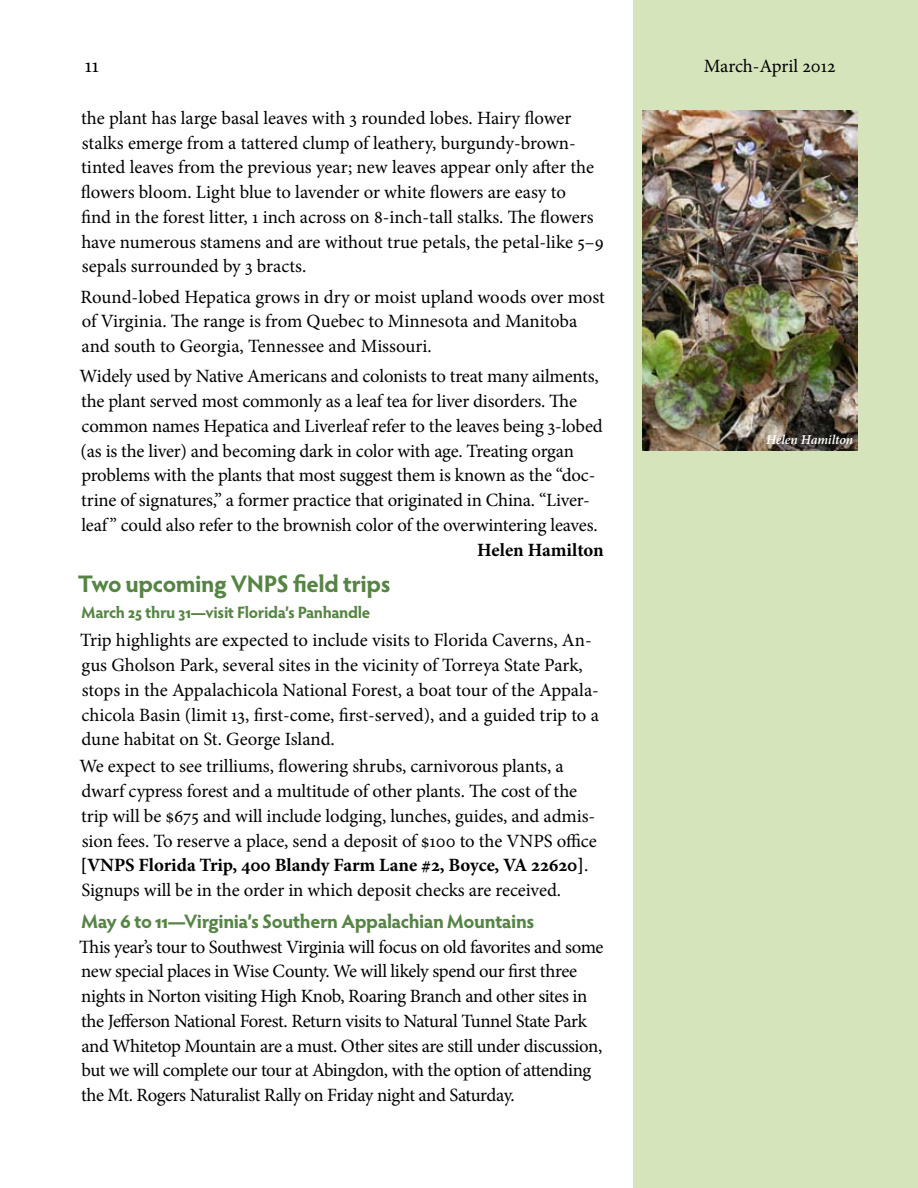
<style>
.page{position:relative;width:918px;height:1188px;background:#fff}
.page>*{position:absolute;margin:0;border:0;box-sizing:border-box;transform-origin:0 0}
.t1{font:700 24px "Hypatia Sans Pro";letter-spacing:-.02em;color:#568445}
.t2{font:21px "Minion Pro";color:#000}
.t3{font:700 19.5px "Hypatia Sans Pro";letter-spacing:-.02em;color:#568445}
.t4{font:18.75px/24.8px "Minion Pro";letter-spacing:-.01em;color:#000}
.t5{font:700 18.75px "Minion Pro";letter-spacing:-.005em;color:#000}
.t6{font:700 16.5px "Hypatia Sans Pro";letter-spacing:-.025em;color:#568445}
.t7{font:italic 600 13.5px "Minion Pro";letter-spacing:-.01em;color:#fff}
.s1{font-weight:700}
</style>
<div class="page">
<div style="left:634px;top:0;width:284px;height:1188px;background:#d5e4bb"></div>
<img style="left:642px;top:110px;width:216px;height:340px">
<p class="t2" style="left:85px;top:51px;width:16px">11</p>
<p class="t4" style="left:704px;top:54px;width:133px">March-April 2012</p>
<p class="t4" style="left:81px;top:106px;width:524px">the plant has large basal leaves with 3 rounded lobes. Hairy flower stalks emerge from a tattered clump of leathery, burgundy-brown&shy;tinted leaves from the previous year; new leaves appear only after the flowers bloom. Light blue to lavender or white flowers are easy to<br>find in the forest litter, 1 inch across on 8-inch-tall stalks. The flowers have numerous stamens and are without true petals, the petal-like 5–9 sepals surrounded by 3 bracts.</p>
<p class="t4" style="left:81px;top:284px;width:526px">Round-lobed Hepatica grows in dry or moist upland woods over most of Virginia. The range is from Quebec to Minnesota and Manitoba and south to Georgia, Tennessee and Missouri.</p>
<p class="t4" style="left:80px;top:364px;width:525px">Widely used by Native Americans and colonists to treat many ailments, the plant served most commonly as a leaf tea for liver disorders. The common names Hepatica and Liverleaf refer to the leaves being 3-lobed (as is the liver) and becoming dark in color with age. Treating organ problems with the plants that most suggest them is known as the “doc&shy;trine of signatures,” a former practice that originated in China. “Liver&shy;leaf” could also refer to the brownish color of the overwintering leaves.</p>
<p class="t5" style="left:477px;top:536px;width:128px">Helen Hamilton</p>
<p class="t1" style="left:78px;top:567px;width:314px">Two upcoming VNPS field trips</p>
<p class="t6" style="left:82px;top:601px;width:290px">March 25 thru 31—visit Florida’s Panhandle</p>
<p class="t4" style="left:80px;top:628px;width:520px">Trip highlights are expected to include visits to Florida Caverns, An&shy;gus Gholson Park, several sites in the vicinity of Torreya State Park, stops in the Appalachicola National Forest, a boat tour of the Appala&shy;chicola Basin (limit 13, first-come, first-served), and a guided trip to a dune habitat on St. George Island.</p>
<p class="t4" style="left:80px;top:754px;width:519px">We expect to see trilliums, flowering shrubs, carnivorous plants, a dwarf cypress forest and a multitude of other plants. The cost of the trip will be $675 and will include lodging, lunches, guides, and admis&shy;sion fees. To reserve a place, send a deposit of $100 to the VNPS office <span class="s1">[VNPS Florida Trip, 400 Blandy Farm Lane #2, Boyce, VA 22620]</span>.<br>Signups will be in the order in which deposit checks are received.</p>
<p class="t3" style="left:81px;top:907px;width:454px">May 6 to 11—Virginia’s Southern Appalachian Mountains</p>
<p class="t4" style="left:79px;top:934px;width:526px">This year’s tour to Southwest Virginia will focus on old favorites and some new special places in Wise County. We will likely spend our first three nights in Norton visiting High Knob, Roaring Branch and other sites in the Jefferson National Forest. Return visits to Natural Tunnel State Park and Whitetop Mountain are a must. Other sites are still under discussion, but we will complete our tour at Abingdon, with the option of attending the Mt. Rogers Naturalist Rally on Friday night and Saturday.</p>
<p class="t7" style="left:766px;top:430px;width:89px">Helen Hamilton</p>
</div>
